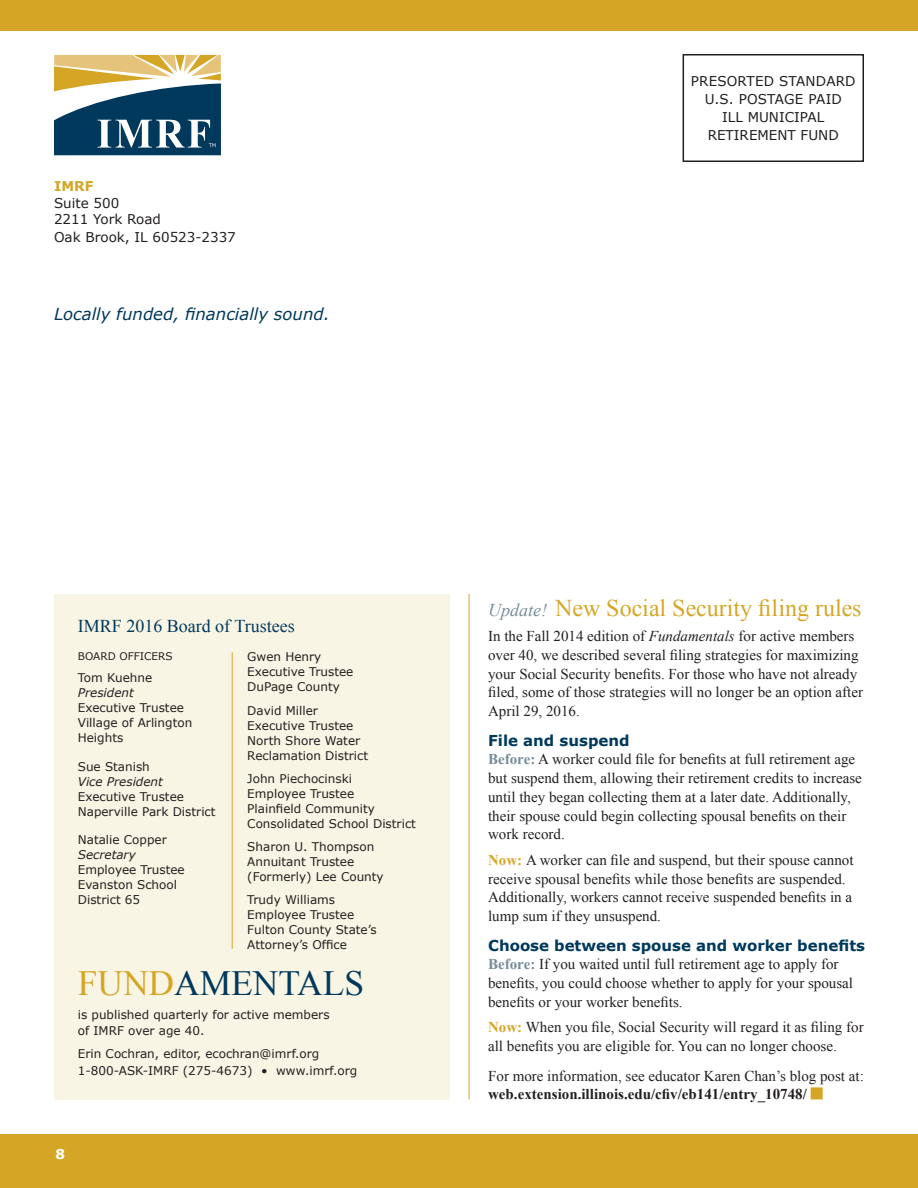
<style>
.page{position:relative;width:918px;height:1188px;background:#fff}
.page>*{position:absolute;margin:0;border:0;box-sizing:border-box;transform-origin:0 0}
.t1{font:35.4px "Times New Roman";color:#00395c}
.t2{font:24px "Times New Roman";color:#d5a626}
.t3{font:18px "Times New Roman";color:#00395c}
.t4{font:italic 16.5px "Verdana";color:#00395c}
.t5{font:15px/18.8px "Times New Roman";color:#231f20}
.t6{font:700 15px "Verdana";color:#00395c}
.t7{font:13.5px "Verdana";color:#231f20}
.t8{font:700 13.5px "Verdana";color:#d5a626}
.t9{font:700 13.5px "Verdana";color:#fff}
.t10{font:12px/15px "Verdana";color:#231f20}
.t11{font:italic 12px "Verdana";color:#231f20}
.t12{font:10.5px "Verdana";color:#231f20}
.s1{font-style:italic}
.s2{color:#d5a626}
.s3{font-style:italic;font-size:18px;color:#758c99}
.s4{font-weight:700;color:#758c99}
.s5{font-weight:700;color:#d5a626}
.s6{font-weight:700}
</style>
<div class="page">
<div style="left:0;top:1134px;width:918px;height:54px;background:#d5a626"></div>
<svg style="left:54px;top:55px;width:167px;height:100px"></svg>
<div style="left:0;top:0;width:918px;height:30px;background:#d5a626"></div>
<hr style="left:469px;top:594px;width:1px;height:505px;background:#d5a626">
<div style="left:683px;top:54px;width:181px;height:108px;border:2px solid #231f20"></div>
<div style="left:54px;top:594px;width:396px;height:505px;background:#f9f5e4"></div>
<hr style="left:232px;top:652px;width:1px;height:297px;background:#d5a626">
<p class="t8" style="left:54px;top:177px;width:41px">IMRF</p>
<p class="t7" style="left:54px;top:194px;width:67px">Suite 500</p>
<p class="t7" style="left:54px;top:210px;width:108px">2211 York Road</p>
<p class="t7" style="left:54px;top:228px;width:183px">Oak Brook, IL 60523-2337</p>
<p class="t4" style="left:54px;top:302px;width:277px">Locally funded, financially sound.</p>
<p class="t7" style="left:691px;top:72px;width:166px">PRESORTED STANDARD</p>
<p class="t7" style="left:705px;top:90px;width:139px">U.S. POSTAGE PAID</p>
<p class="t7" style="left:722px;top:108px;width:104px">ILL MUNICIPAL</p>
<p class="t7" style="left:708px;top:126px;width:133px">RETIREMENT FUND</p>
<p class="t3" style="left:78px;top:614px;width:219px">IMRF 2016 Board of Trustees</p>
<p class="t12" style="left:78px;top:649px;width:96px">BOARD OFFICERS</p>
<p class="t10" style="left:78px;top:670px;width:76px">Tom Kuehne</p>
<p class="t11" style="left:78px;top:684px;width:58px">President</p>
<p class="t10" style="left:78px;top:700px;width:108px">Executive Trustee</p>
<p class="t10" style="left:78px;top:715px;width:116px">Village of Arlington<br>Heights</p>
<p class="t10" style="left:78px;top:759px;width:74px">Sue Stanish</p>
<p class="t10" style="left:78px;top:774px;width:139px"><span class="s1">Vice President<br></span>Executive Trustee<br>Naperville Park District</p>
<p class="t10" style="left:78px;top:832px;width:90px">Natalie Copper</p>
<p class="t10" style="left:78px;top:847px;width:108px"><span class="s1">Secretary<br></span>Employee Trustee</p>
<p class="t10" style="left:78px;top:877px;width:101px">Evanston School<br>District 65</p>
<p class="t10" style="left:247px;top:650px;width:108px">Gwen Henry<br>Executive Trustee<br>DuPage County</p>
<p class="t10" style="left:247px;top:703px;width:72px">David Miller</p>
<p class="t10" style="left:247px;top:718px;width:108px">Executive Trustee</p>
<p class="t10" style="left:247px;top:733px;width:122px">North Shore Water<br>Reclamation District</p>
<p class="t10" style="left:247px;top:771px;width:108px">John Piechocinski<br>Employee Trustee</p>
<p class="t10" style="left:247px;top:801px;width:170px">Plainfield Community<br>Consolidated School District</p>
<p class="t10" style="left:247px;top:839px;width:138px">Sharon U. Thompson<br>Annuitant Trustee (Formerly) Lee County</p>
<p class="t10" style="left:247px;top:892px;width:131px">Trudy Williams<br>Employee Trustee<br>Fulton County State’s<br>Attorney’s Office</p>
<p class="t1" style="left:78px;top:960px;width:288px"><span class="s2">FUND</span>AMENTALS</p>
<p class="t10" style="left:78px;top:1006px;width:253px;line-height:16.5px">is published quarterly for active members of IMRF over age 40.</p>
<p class="t10" style="left:78px;top:1046px;width:243px">Erin Cochran, editor, ecochran@imrf.org</p>
<p class="t10" style="left:78px;top:1063px;width:281px">1-800-ASK-IMRF (275-4673) • www.imrf.org</p>
<p class="t9" style="left:56px;top:1144px;width:11px">8</p>
<p class="t2" style="left:488px;top:591px;width:375px"><span class="s3">Update!</span> New Social Security filing rules</p>
<p class="t5" style="left:488px;top:626px;width:376px">In the Fall 2014 edition of <span class="s1">Fundamentals</span> for active members over 40, we described several filing strategies for maximizing your Social Security benefits. For those who have not already filed, some of those strategies will no longer be an option after April 29, 2016.</p>
<p class="t6" style="left:488px;top:730px;width:143px">File and suspend</p>
<p class="t5" style="left:488px;top:750px;width:375px"><span class="s4">Before:</span> A worker could file for benefits at full retirement age but suspend them, allowing their retirement credits to increase until they began collecting them at a later date. Additionally, their spouse could begin collecting spousal benefits on their work record.</p>
<p class="t5" style="left:488px;top:850px;width:367px"><span class="s5">Now:</span> A worker can file and suspend, but their spouse cannot receive spousal benefits while those benefits are suspended.<br>Additionally, workers cannot receive suspended benefits in a lump sum if they unsuspend.</p>
<p class="t6" style="left:488px;top:935px;width:378px">Choose between spouse and worker benefits</p>
<p class="t5" style="left:488px;top:955px;width:366px"><span class="s4">Before:</span> If you waited until full retirement age to apply for benefits, you could choose whether to apply for your spousal benefits or your worker benefits.</p>
<p class="t5" style="left:488px;top:1018px;width:377px"><span class="s5">Now:</span> When you file, Social Security will regard it as filing for all benefits you are eligible for. You can no longer choose.</p>
<p class="t5" style="left:488px;top:1066px;width:377px">For more information, see educator Karen Chan’s blog post at: <span class="s6">web.extension.illinois.edu/cfiv/eb141/entry_10748/</span></p>
</div>
